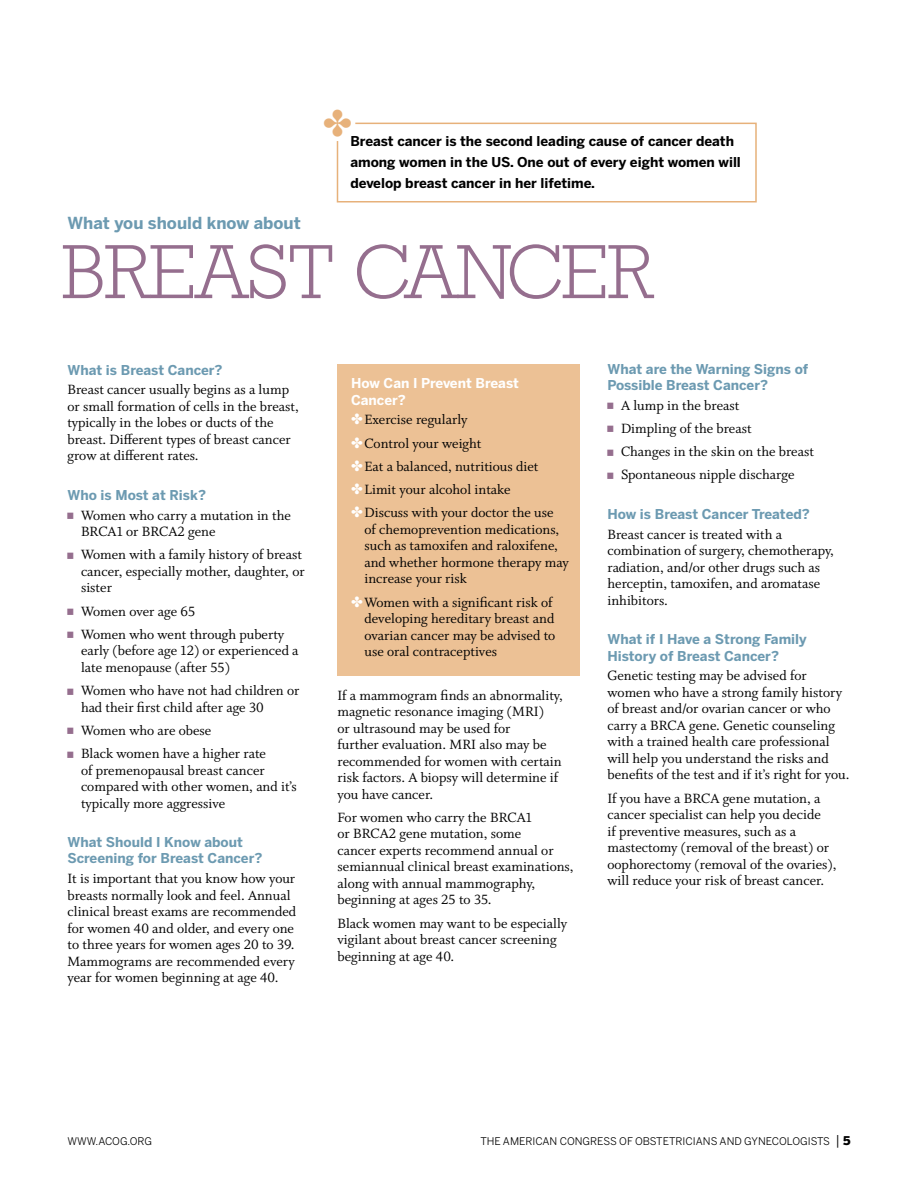
<style>
.page{position:relative;width:918px;height:1188px;background:#fff}
.page>*{position:absolute;margin:0;border:0;box-sizing:border-box;transform-origin:0 0}
.t1{font:300 78px "Rockwell";letter-spacing:-.005em;color:#956e8e}
.t2{font:700 16.5px "Benton Sans";color:#6c9ab1}
.t3{font:15px/16.5px "Whitman Roman LF";color:#000}
.t4{font:700 13.5px/16.5px "Benton Sans";color:#6c9ab1}
.t5{font:700 13.5px/21px "Benton Sans";color:#000}
.t6{font:700 13.5px/16.5px "Benton Sans";color:#fff}
.t7{font:10.5px "Benton Sans";color:#000}
.s1{font-size:13.5px}
.s2{font-weight:900;font-size:12px}
</style>
<div class="page">
<div style="left:338px;top:364px;width:242px;height:312px;background:#ecc195"></div>
<svg style="left:336px;top:122px;width:421px;height:81px"></svg>
<p class="t2" style="left:68px;top:213px;width:235px">What you should know about</p>
<p class="t5" style="left:350px;top:131px;width:392px">Breast cancer is the second leading cause of cancer death among women in the US. One out of every eight women will develop breast cancer in her lifetime.</p>
<h1 class="t1" style="left:62px;top:227px;width:593px">BREAST CANCER</h1>
<p class="t4" style="left:68px;top:361px;width:157px">What is Breast Cancer?</p>
<p class="t3" style="left:68px;top:382px;width:233px">Breast cancer usually begins as a lump or small formation of cells in the breast, typically in the lobes or ducts of the breast. Different types of breast cancer grow at different rates.</p>
<p class="t4" style="left:68px;top:486px;width:140px">Who is Most at Risk?</p>
<p class="t3" style="left:81px;top:508px;width:211px">Women who carry a mutation in the<br>BRCA1 or BRCA2 gene</p>
<p class="t3" style="left:81px;top:547px;width:225px">Women with a family history of breast cancer, especially mother, daughter, or sister</p>
<p class="t3" style="left:81px;top:600px;width:205px;line-height:23.2px">Women over age 65<br>Women who went through puberty</p>
<p class="t3" style="left:81px;top:643px;width:219px">early (before age 12) or experienced a late menopause (after 55)</p>
<p class="t3" style="left:81px;top:683px;width:220px">Women who have not had children or had their first child after age 30</p>
<p class="t3" style="left:81px;top:720px;width:187px;line-height:23.2px">Women who are obese<br>Black women have a higher rate</p>
<p class="t3" style="left:81px;top:763px;width:217px">of premenopausal breast cancer compared with other women, and it’s typically more aggressive</p>
<p class="t4" style="left:68px;top:834px;width:196px">What Should I Know about<br>Screening for Breast Cancer?</p>
<p class="t3" style="left:68px;top:871px;width:230px">It is important that you know how your breasts normally look and feel. Annual clinical breast exams are recommended for women 40 and older, and every one to three years for women ages 20 to 39.<br>Mammograms are recommended every year for women beginning at age 40.</p>
<p class="t6" style="left:351px;top:375px;width:169px">How Can I Prevent Breast<br>Cancer?</p>
<p class="t3" style="left:364px;top:409px;width:191px;line-height:23.2px">Exercise regularly<br>Control your weight<br>Eat a balanced, nutritious diet<br>Limit your alcohol intake<br>Discuss with your doctor the use</p>
<p class="t3" style="left:364px;top:522px;width:206px">of chemoprevention medications, such as tamoxifen and raloxifene, and whether hormone therapy may increase your risk</p>
<p class="t3" style="left:364px;top:595px;width:192px">Women with a significant risk of developing hereditary breast and ovarian cancer may be advised to use oral contraceptives</p>
<p class="t3" style="left:338px;top:688px;width:227px">If a mammogram finds an abnormality, magnetic resonance imaging (MRI)<br>or ultrasound may be used for<br>further evaluation. MRI also may be recommended for women with certain risk factors. A biopsy will determine if you have cancer.</p>
<p class="t3" style="left:338px;top:810px;width:237px">For women who carry the BRCA1<br>or BRCA2 gene mutation, some<br>cancer experts recommend annual or semiannual clinical breast examinations, along with annual mammography, beginning at ages 25 to 35.</p>
<p class="t3" style="left:338px;top:916px;width:231px">Black women may want to be especially vigilant about breast cancer screening beginning at age 40.</p>
<p class="t4" style="left:608px;top:360px;width:202px">What are the Warning Signs of<br>Possible Breast Cancer?</p>
<p class="t3" style="left:621px;top:395px;width:194px;line-height:23.2px">A lump in the breast<br>Dimpling of the breast<br>Changes in the skin on the breast<br>Spontaneous nipple discharge</p>
<p class="t4" style="left:608px;top:506px;width:204px">How is Breast Cancer Treated?</p>
<p class="t3" style="left:608px;top:527px;width:228px">Breast cancer is treated with a combination of surgery, chemotherapy, radiation, and/or other drugs such as herceptin, tamoxifen, and aromatase inhibitors.</p>
<p class="t4" style="left:608px;top:631px;width:201px">What if I Have a Strong Family<br>History of Breast Cancer?</p>
<p class="t3" style="left:608px;top:669px;width:243px">Genetic testing may be advised for women who have a strong family history of breast and/or ovarian cancer or who carry a BRCA gene. Genetic counseling with a trained health care professional will help you understand the risks and benefits of the test and if it’s right for you.</p>
<p class="t3" style="left:608px;top:791px;width:231px">If you have a BRCA gene mutation, a cancer specialist can help you decide<br>if preventive measures, such as a mastectomy (removal of the breast) or oophorectomy (removal of the ovaries), will reduce your risk of breast cancer.</p>
<p class="t7" style="left:68px;top:1135px;width:86px">WWW.ACOG.ORG</p>
<p class="t7" style="left:480px;top:1135px;width:372px">THE AMERICAN CONGRESS OF OBSTETRICIANS AND GYNECOLOGISTS <span class="s1">|</span> <span class="s2">5</span></p>
</div>
